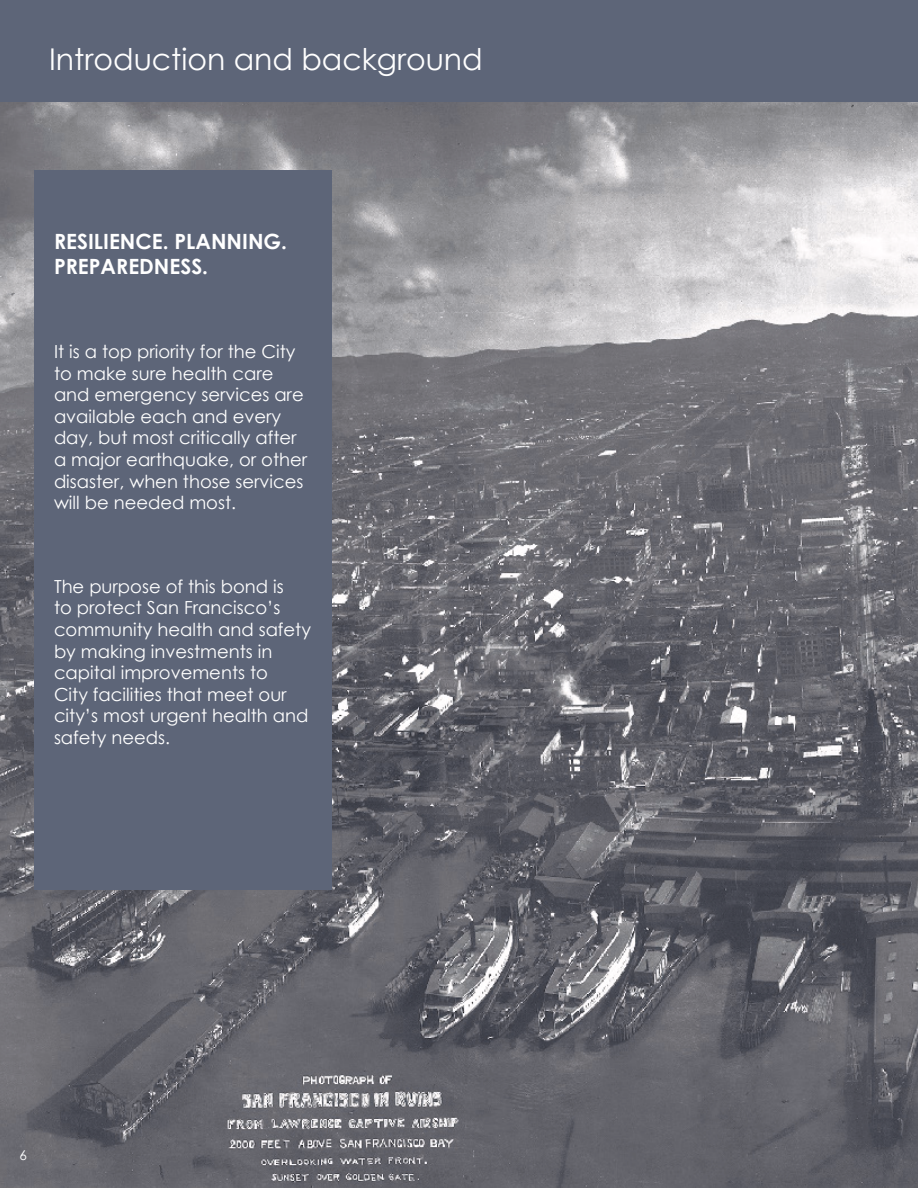
<style>
.page{position:relative;width:918px;height:1188px;background:#fff}
.page>*{position:absolute;margin:0;border:0;box-sizing:border-box;transform-origin:0 0}
.t1{font:30px "Century Gothic";color:#fff}
.t2{font:700 21px/25.2px "Century Gothic";color:#fff}
.t3{font:18px/21.6px "Century Gothic";color:#fff}
.t4{font:13.5px "Century Gothic";color:#fff}
</style>
<div class="page">
<img style="left:0;top:102px;width:918px;height:1086px">
<div style="left:0;top:0;width:918px;height:102px;background:#5d6578"></div>
<div style="left:34px;top:171px;width:298px;height:719px;background:#5d6578"></div>
<h1 class="t1" style="left:49px;top:38px;width:435px">Introduction and background</h1>
<p class="t2" style="left:54px;top:228px;width:235px">RESILIENCE. PLANNING.<br>PREPAREDNESS.</p>
<p class="t3" style="left:54px;top:340px;width:255px">It is a top priority for the City to make sure health care and emergency services are available each and every day, but most critically after a major earthquake, or other disaster, when those services will be needed most.</p>
<p class="t3" style="left:54px;top:575px;width:259px">The purpose of this bond is<br>to protect San Francisco’s community health and safety by making investments in capital improvements to<br>City facilities that meet our city’s most urgent health and safety needs.</p>
<p class="t4" style="left:19px;top:1146px;width:9px">6</p>
</div>
